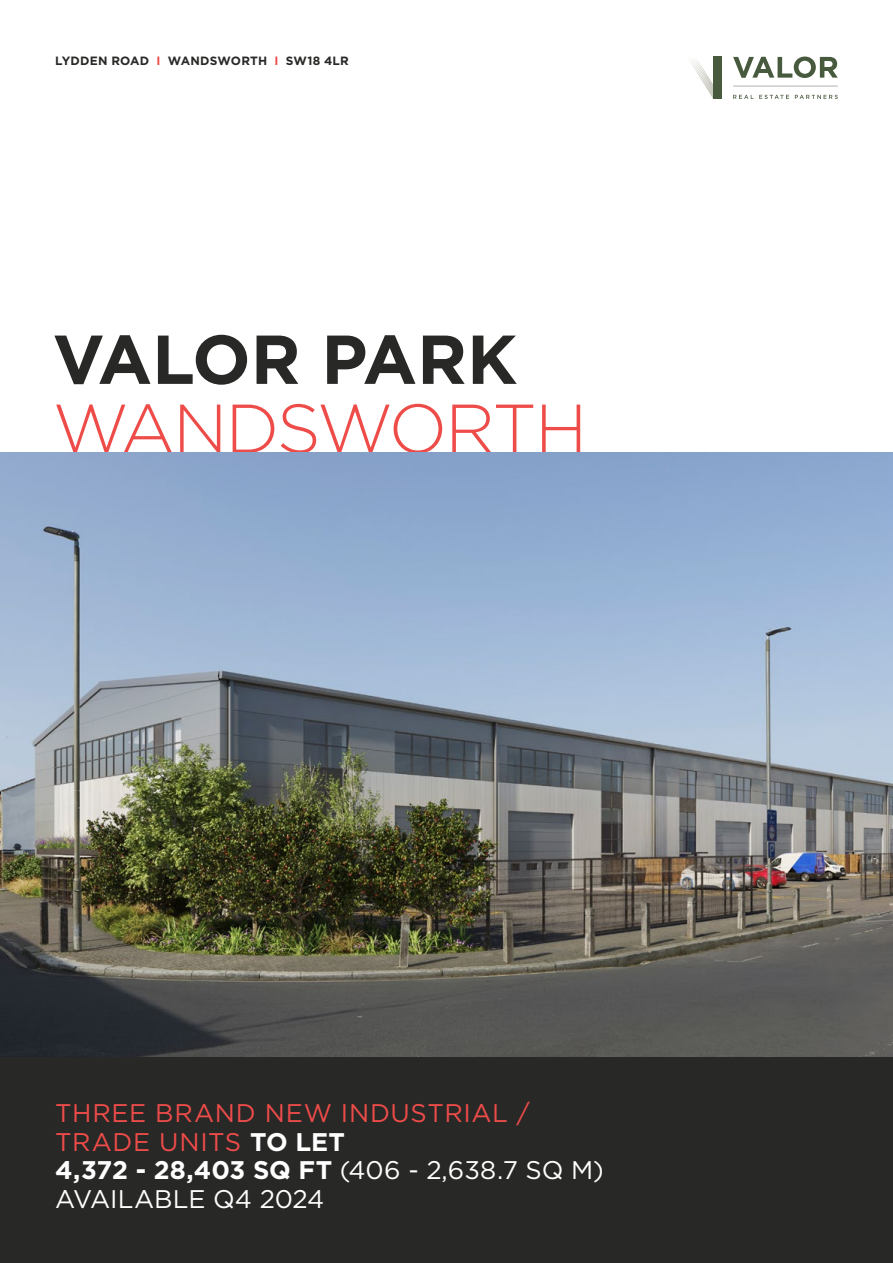
<style>
.page{position:relative;width:893px;height:1263px;background:#fff}
.page>*{position:absolute;margin:0;border:0;box-sizing:border-box;transform-origin:0 0}
.t1{font:300 69px "Gotham";letter-spacing:-.04em;color:#ee4c49}
.t2{font:700 69px "Gotham";color:#282827}
.t3{font:25.5px/28.5px "Gotham";letter-spacing:.02em;color:#ee4c49}
.t4{font:700 12px "Gotham";letter-spacing:.015em;color:#282827}
.s1{color:#ee4c49}
.s2{font-weight:700;color:#fff}
.s3{color:#fff}
</style>
<div class="page">
<svg style="left:733px;top:57px;width:105px;height:21px"></svg>
<svg style="left:733px;top:95px;width:56px;height:4px"></svg>
<svg style="left:795px;top:95px;width:43px;height:4px"></svg>
<hr style="left:733px;top:86px;width:105px;height:1px;background:#b3b2b2">
<svg style="left:690px;top:60px;width:23px;height:38px"></svg>
<div style="left:713px;top:57px;width:9px;height:42px;background:#485a3e"></div>
<div style="left:0;top:1057px;width:893px;height:206px;background:#282827"></div>
<img style="left:0;top:453px;width:893px;height:604px">
<p class="t4" style="left:55px;top:53px;width:295px">LYDDEN ROAD <span class="s1">I</span> WANDSWORTH <span class="s1">I</span> SW18 4LR</p>
<h1 class="t2" style="left:53px;top:314px;width:466px">VALOR PARK</h1>
<h1 class="t1" style="left:53px;top:385px;width:536px">WANDSWORTH</h1>
<p class="t3" style="left:55px;top:1098px;width:550px">THREE BRAND NEW INDUSTRIAL /<br>TRADE UNITS <span class="s2">TO LET<br>4,372 - 28,403 SQ FT</span> <span class="s3">(406 - 2,638.7 SQ M)<br>AVAILABLE Q4 2024</span></p>
</div>
